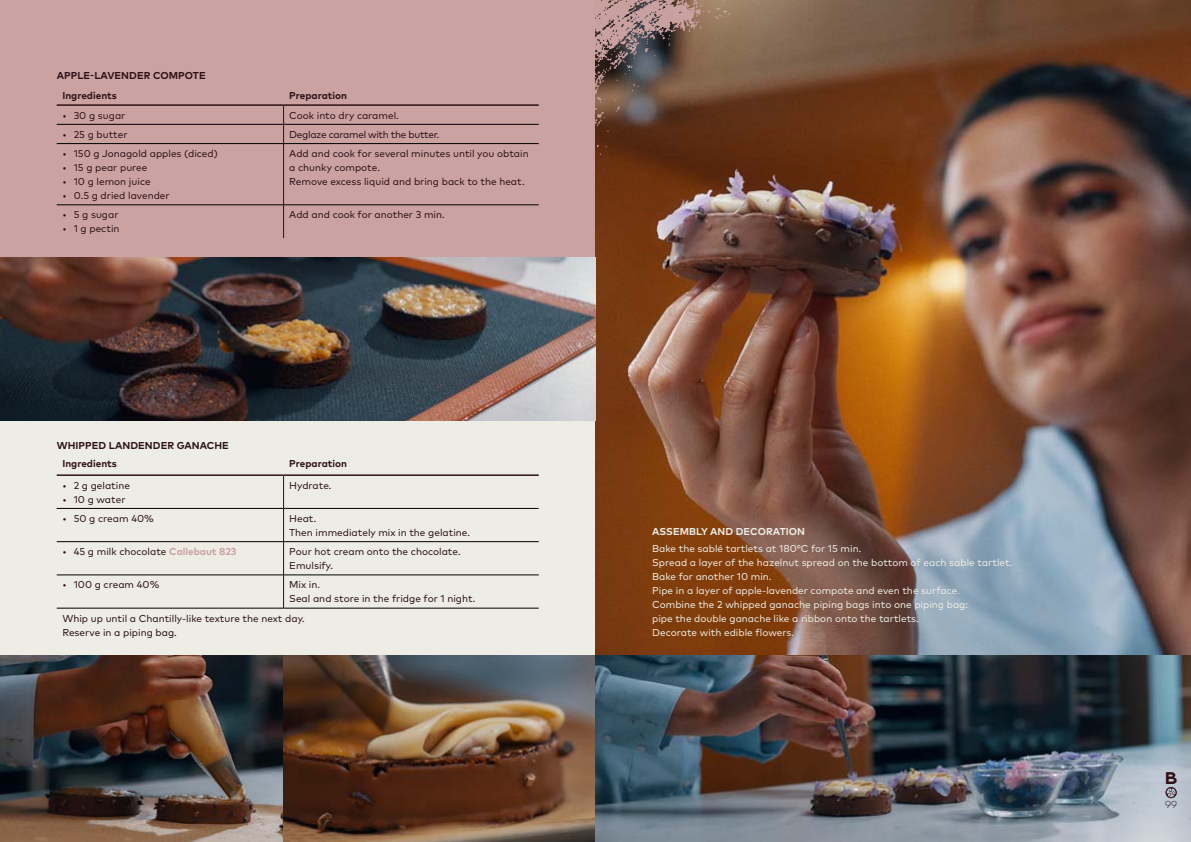
<style>
.page{position:relative;width:1191px;height:842px;background:#edece5}
.page>*{position:absolute;margin:0;border:0;box-sizing:border-box;transform-origin:0 0}
.t1{font:800 16.9px "TT Firs";color:#2d1117}
.t2{font:10px/14px "Mark Pro";color:#2d1117}
.t3{font:10px/14px "Mark Pro";color:#edece5}
.t4{font:700 10px/20.7px "Mark Pro";color:#2d1117}
.t5{font:10px "Mark Pro";letter-spacing:-.03em;color:#2d1117}
.t6{font:700 10px "Mark Pro";letter-spacing:.005em;color:#edece5}
.t7{font:10px "TT Firs";color:#2d1117}
.s1{font-weight:700;color:#caa2a1}
</style>
<div class="page">
<div style="left:0;top:0;width:595px;height:258px;background:#caa2a1"></div>
<img style="left:595px;top:0;width:596px;height:655px">
<img style="left:0;top:258px;width:595px;height:163px">
<img style="left:0;top:655px;width:1191px;height:187px">
<img style="left:397px;top:0;width:455px;height:237px">
<svg style="left:1165px;top:787px;width:11px;height:11px"></svg>
<svg style="left:283px;top:106px;width:1px;height:37px"></svg>
<hr style="left:283px;top:144px;width:1px;height:61px;background:#2d1117">
<hr style="left:283px;top:205px;width:1px;height:33px;background:#2d1117">
<hr style="left:57px;top:124px;width:226px;height:1px;background:#000">
<hr style="left:283px;top:124px;width:256px;height:1px;background:#000">
<hr style="left:57px;top:143px;width:226px;height:1px;background:#000">
<hr style="left:283px;top:143px;width:256px;height:1px;background:#000">
<hr style="left:57px;top:205px;width:226px;height:1px;background:#000">
<hr style="left:283px;top:205px;width:256px;height:1px;background:#000">
<hr style="left:57px;top:104px;width:226px;height:2px;background:#2d1117">
<hr style="left:283px;top:104px;width:256px;height:2px;background:#2d1117">
<hr style="left:283px;top:476px;width:1px;height:32px;background:#2d1117">
<hr style="left:283px;top:509px;width:1px;height:32px;background:#2d1117">
<hr style="left:283px;top:542px;width:1px;height:33px;background:#2d1117">
<hr style="left:283px;top:575px;width:1px;height:33px;background:#2d1117">
<hr style="left:57px;top:508px;width:226px;height:1px;background:#000">
<hr style="left:283px;top:508px;width:256px;height:1px;background:#000">
<hr style="left:57px;top:541px;width:226px;height:1px;background:#000">
<hr style="left:283px;top:541px;width:256px;height:1px;background:#000">
<hr style="left:57px;top:575px;width:226px;height:1px;background:#000">
<hr style="left:283px;top:575px;width:256px;height:1px;background:#000">
<hr style="left:57px;top:608px;width:226px;height:1px;background:#000">
<hr style="left:283px;top:608px;width:256px;height:1px;background:#000">
<hr style="left:57px;top:474px;width:226px;height:2px;background:#2d1117">
<hr style="left:283px;top:474px;width:256px;height:2px;background:#2d1117">
<p class="t4" style="left:62px;top:64px;width:145px;text-indent:-6px">APPLE-LAVENDER COMPOTE<br>Ingredients</p>
<p class="t4" style="left:289px;top:85px;width:59px">Preparation</p>
<p class="t2" style="left:62px;top:107px;width:65px">• 30 g sugar</p>
<p class="t2" style="left:289px;top:107px;width:111px">Cook into dry caramel.</p>
<p class="t2" style="left:62px;top:127px;width:67px">• 25 g butter</p>
<p class="t5" style="left:289px;top:127px;width:152px">Deglaze caramel with the butter.</p>
<p class="t2" style="left:62px;top:146px;width:157px">• 150 g Jonagold apples (diced)</p>
<p class="t2" style="left:62px;top:160px;width:87px">• 15 g pear puree</p>
<p class="t2" style="left:62px;top:174px;width:90px">• 10 g lemon juice</p>
<p class="t2" style="left:62px;top:188px;width:109px">• 0.5 g dried lavender</p>
<p class="t2" style="left:289px;top:146px;width:241px">Add and cook for several minutes until you obtain a chunky compote.<br>Remove excess liquid and bring back to the heat.</p>
<p class="t2" style="left:62px;top:207px;width:58px">• 5 g sugar</p>
<p class="t2" style="left:62px;top:221px;width:59px">• 1 g pectin</p>
<p class="t2" style="left:289px;top:207px;width:157px">Add and cook for another 3 min.</p>
<p class="t4" style="left:62px;top:435px;width:168px;line-height:17.8px;text-indent:-6px">WHIPPED LANDENDER GANACHE<br>Ingredients</p>
<p class="t2" style="left:62px;top:477px;width:69px">• 2 g gelatine</p>
<p class="t2" style="left:62px;top:491px;width:65px">• 10 g water</p>
<p class="t4" style="left:289px;top:452px;width:59px">Preparation</p>
<p class="t2" style="left:289px;top:477px;width:44px">Hydrate.</p>
<p class="t2" style="left:62px;top:511px;width:93px">• 50 g cream 40%</p>
<p class="t2" style="left:289px;top:511px;width:182px">Heat.<br>Then immediately mix in the gelatine.</p>
<p class="t2" style="left:62px;top:544px;width:176px">• 45 g milk chocolate <span class="s1">Callebaut 823</span></p>
<p class="t2" style="left:289px;top:544px;width:173px">Pour hot cream onto the chocolate.<br>Emulsify.</p>
<p class="t2" style="left:62px;top:577px;width:99px">• 100 g cream 40%</p>
<p class="t2" style="left:289px;top:577px;width:188px">Mix in.<br>Seal and store in the fridge for 1 night.</p>
<p class="t2" style="left:62px;top:610px;width:244px">Whip up until a Chantilly-like texture the next day.<br>Reserve in a piping bag.</p>
<p class="t6" style="left:652px;top:524px;width:154px">ASSEMBLY AND DECORATION</p>
<p class="t3" style="left:652px;top:540px;width:362px">Bake the sablé tartlets at 180°C for 15 min.<br>Spread a layer of the hazelnut spread on the bottom of each sable tartlet.<br>Bake for another 10 min.<br>Pipe in a layer of apple-lavender compote and even the surface.<br>Combine the 2 whipped ganache piping bags into one piping bag:<br>pipe the double ganache like a ribbon onto the tartlets.<br>Decorate with edible flowers.</p>
<h1 class="t1" style="left:1165px;top:767px;width:13px">B</h1>
<p class="t7" style="left:1165px;top:798px;width:13px">99</p>
</div>
